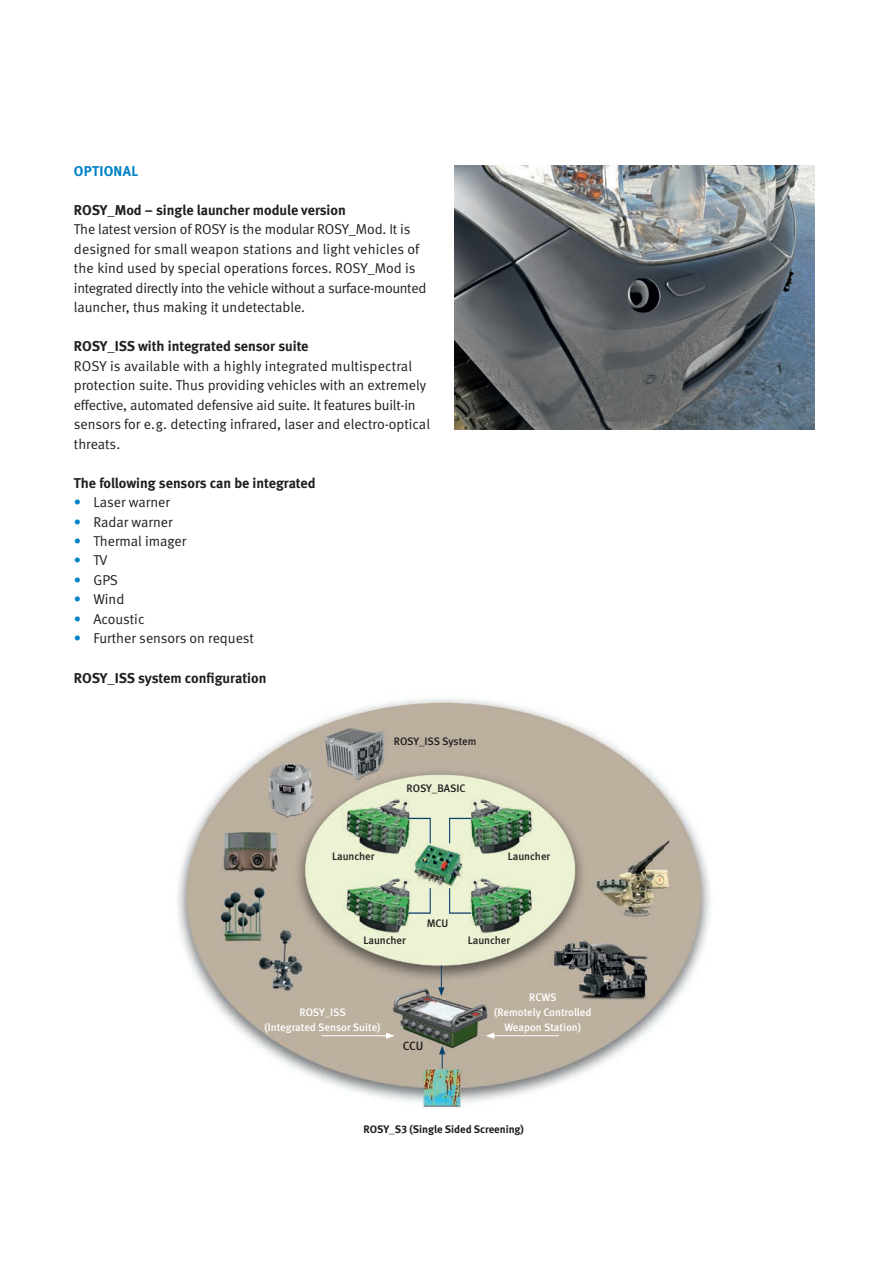
<style>
.page{position:relative;width:893px;height:1263px;background:#fff}
.page>*{position:absolute;margin:0;border:0;box-sizing:border-box;transform-origin:0 0}
.t1{font:14.25px/19.5px "Meta Normal LF";color:#231f20}
.t2{font:14.25px "Meta Bold LF";color:#231f20}
.t3{font:14.25px "Meta Bold LF";letter-spacing:.02em;color:#0082c7}
.t4{font:12px "Meta Medium LF";color:#231f20}
.t5{font:10.8px/14.7px "Meta Medium LF";color:#fff;text-align:center}
.t6{font:10.8px "Meta Medium LF";color:#231f20}
.t7{font:10.8px "Meta Bold LF";color:#231f20}
.s1{color:#0082c7}
</style>
<div class="page">
<img style="left:177px;top:699px;width:534px;height:410px">
<svg style="left:439px;top:1046px;width:6px;height:23px"></svg>
<svg style="left:438px;top:965px;width:6px;height:31px"></svg>
<hr style="left:492px;top:1035px;width:67px;height:1px;background:#fff">
<svg style="left:486px;top:1032px;width:8px;height:7px"></svg>
<hr style="left:321px;top:1035px;width:67px;height:1px;background:#fff">
<svg style="left:386px;top:1032px;width:9px;height:7px"></svg>
<svg style="left:409px;top:818px;width:22px;height:25px"></svg>
<svg style="left:409px;top:888px;width:22px;height:26px"></svg>
<svg style="left:449px;top:818px;width:22px;height:25px"></svg>
<svg style="left:449px;top:888px;width:22px;height:26px"></svg>
<img style="left:454px;top:166px;width:361px;height:263px">
<p class="t3" style="left:74px;top:162px;width:66px">OPTIONAL</p>
<p class="t2" style="left:74px;top:201px;width:273px">ROSY_Mod – single launcher module version</p>
<p class="t1" style="left:74px;top:219px;width:354px">The latest version of ROSY is the modular ROSY_Mod. It is designed for small weapon stations and light vehicles of the kind used by special operations forces. ROSY_Mod is integrated directly into the vehicle without a surface-mounted launcher, thus making it undetectable.</p>
<p class="t2" style="left:74px;top:338px;width:236px">ROSY_ISS with integrated sensor suite</p>
<p class="t1" style="left:74px;top:356px;width:358px">ROSY is available with a highly integrated multispectral protection suite. Thus providing vehicles with an extremely effective, automated defensive aid suite. It features built-in sensors for e.g. detecting infrared, laser and electro-optical threats.</p>
<p class="t2" style="left:74px;top:474px;width:243px">The following sensors can be integrated</p>
<p class="t1" style="left:74px;top:492px;width:97px"><span class="s1">•</span> Laser warner</p>
<p class="t1" style="left:74px;top:512px;width:100px"><span class="s1">•</span> Radar warner</p>
<p class="t1" style="left:74px;top:531px;width:114px"><span class="s1">•</span> Thermal imager</p>
<p class="t1" style="left:74px;top:551px;width:35px"><span class="s1">•</span> TV</p>
<p class="t1" style="left:74px;top:570px;width:46px"><span class="s1">•</span> GPS</p>
<p class="t1" style="left:74px;top:590px;width:52px"><span class="s1">•</span> Wind</p>
<p class="t1" style="left:74px;top:609px;width:72px"><span class="s1">•</span> Acoustic</p>
<p class="t1" style="left:74px;top:629px;width:182px"><span class="s1">•</span> Further sensors on request</p>
<p class="t2" style="left:74px;top:669px;width:194px">ROSY_ISS system configuration</p>
<p class="t6" style="left:394px;top:735px;width:84px">ROSY_ISS System</p>
<p class="t6" style="left:406px;top:782px;width:61px">ROSY_BASIC</p>
<p class="t6" style="left:332px;top:850px;width:44px">Launcher</p>
<p class="t6" style="left:508px;top:850px;width:44px">Launcher</p>
<p class="t6" style="left:427px;top:917px;width:23px">MCU</p>
<p class="t6" style="left:363px;top:934px;width:44px">Launcher</p>
<p class="t6" style="left:468px;top:934px;width:44px">Launcher</p>
<p class="t5" style="left:264px;top:1005px;width:118px">ROSY_ISS<br>(Integrated Sensor Suite)</p>
<p class="t4" style="left:403px;top:1039px;width:22px">CCU</p>
<p class="t5" style="left:494px;top:990px;width:99px">RCWS<br>(Remotely Controlled<br>Weapon Station)</p>
<p class="t7" style="left:364px;top:1122px;width:162px">ROSY_S3 (Single Sided Screening)</p>
</div>
